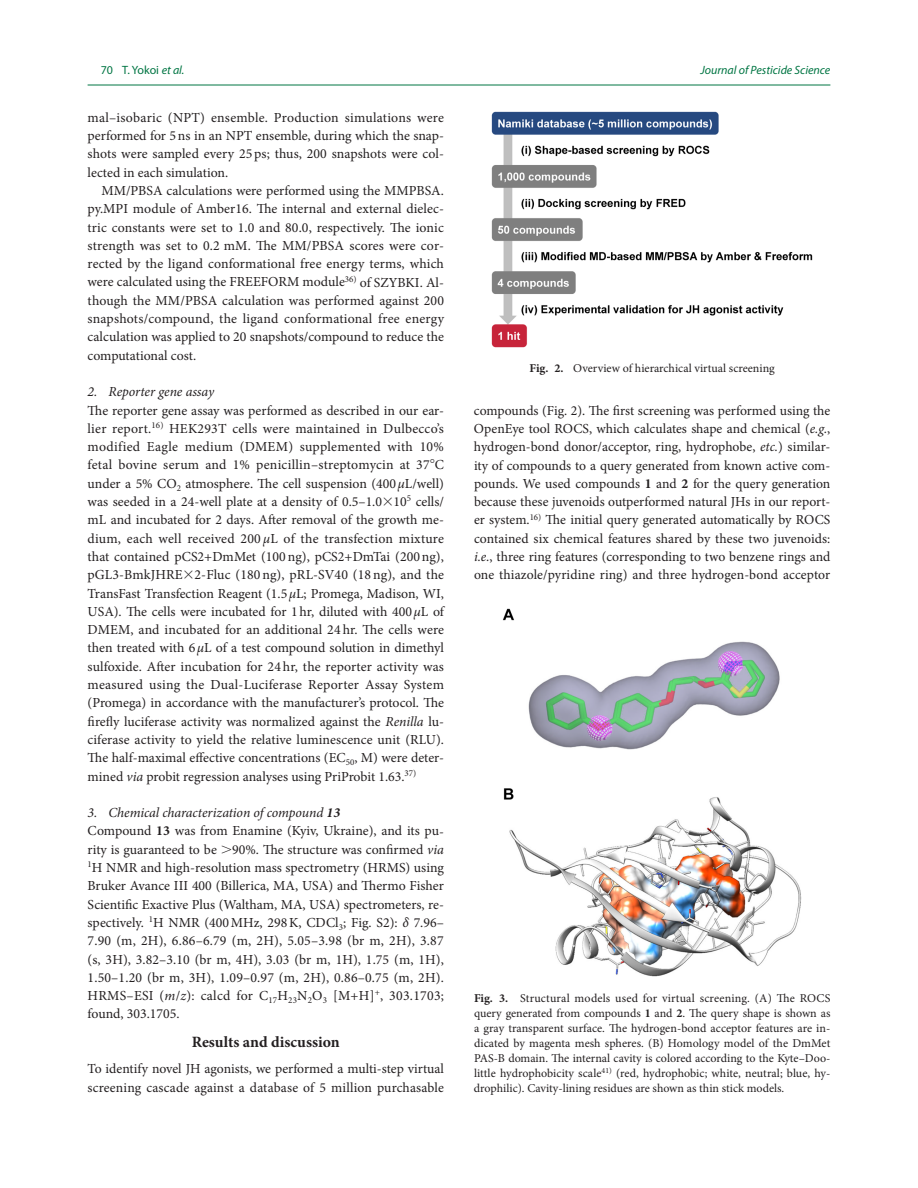
<style>
.page{position:relative;width:918px;height:1188px;background:#fff}
.page>*{position:absolute;margin:0;border:0;box-sizing:border-box;transform-origin:0 0}
.t1{font:700 15.75px "Minion Pro";color:#231f20}
.t2{font:13.8px/18.3px "Minion Pro";color:#231f20;text-align:justify}
.t3{font:italic 13.8px "Minion Pro";letter-spacing:-.005em;color:#231f20}
.t4{font:12px/15px "Minion Pro";color:#231f20;text-align:justify}
.t5{font:italic 12px "Myriad Pro";color:#007543}
.t6{font:12px "Myriad Pro";color:#007543}
.s1{font-style:italic}
.s2{font-weight:700;font-style:italic}
.s3{font-weight:700}
</style>
<div class="page">
<hr style="left:88px;top:85px;width:742px;height:1px;background:#007543">
<img style="left:492px;top:112px;width:320px;height:235px">
<img style="left:503px;top:608px;width:299px;height:369px">
<p class="t6" style="left:101px;top:62px;width:85px">70 T. Yokoi <span class="s1">et al.</span></p>
<p class="t5" style="left:700px;top:62px;width:132px">Journal of Pesticide Science</p>
<p class="t2" style="left:88px;top:108px;width:358px">mal–isobaric (NPT) ensemble. Production simulations were performed for 5ns in an NPT ensemble, during which the snap&shy;shots were sampled every 25 ps; thus, 200 snapshots were col&shy;lected in each simulation.</p>
<p class="t2" style="left:88px;top:182px;width:358px;text-indent:14px">MM/PBSA calculations were performed using the MMPBSA. py.MPI module of Amber16. The internal and external dielec&shy;tric constants were set to 1.0 and 80.0, respectively. The ionic strength was set to 0.2 mM. The MM/PBSA scores were cor&shy;rected by the ligand conformational free energy terms, which were calculated using the FREEFORM module<sup>36)</sup> of SZYBKI. Al&shy;though the MM/PBSA calculation was performed against 200 snapshots/compound, the ligand conformational free energy calculation was applied to 20 snapshots/compound to reduce the computational cost.</p>
<p class="t3" style="left:88px;top:382px;width:128px">2. Reporter gene assay</p>
<p class="t2" style="left:88px;top:401px;width:358px">The reporter gene assay was performed as described in our ear&shy;lier report.<sup>16)</sup> HEK293T cells were maintained in Dulbecco’s modified Eagle medium (DMEM) supplemented with 10% fetal bovine serum and 1% penicillin–streptomycin at 37 C under a 5% CO<sub>2</sub> atmosphere. The cell suspension (400<span class="s1">µ</span>L/well) was seeded in a 24-well plate at a density of 0.5–1.0 10<sup>5</sup> cells/ mL and incubated for 2 days. After removal of the growth me&shy;dium, each well received 200 <span class="s1">µ</span>L of the transfection mixture that contained pCS2+DmMet (100ng), pCS2+DmTai (200ng), pGL3-BmkJHRE 2-Fluc (180 ng), pRL-SV40 (18 ng), and the TransFast Transfection Reagent (1.5<span class="s1">µ</span>L; Promega, Madison, WI, USA). The cells were incubated for 1hr, diluted with 400<span class="s1">µ</span>L of DMEM, and incubated for an additional 24 hr. The cells were then treated with 6<span class="s1">µ</span>L of a test compound solution in dimethyl sulfoxide. After incubation for 24 hr, the reporter activity was measured using the Dual-Luciferase Reporter Assay System (Promega) in accordance with the manufacturer’s protocol. The firefly luciferase activity was normalized against the <span class="s1">Renilla</span> lu&shy;ciferase activity to yield the relative luminescence unit (RLU).<br>The half-maximal effective concentrations (EC<sub>50</sub>, M) were deter&shy;mined <span class="s1">via</span> probit regression analyses using PriProbit 1.63.<sup>37)</sup></p>
<p class="t2" style="left:88px;top:804px;width:358px;text-align:left"><span class="s1">3. Chemical characterization of compound</span> <span class="s2">13<br></span>Compound <span class="s3">13</span> was from Enamine (Kyiv, Ukraine), and its pu&shy;rity is guaranteed to be 90%. The structure was confirmed <span class="s1">via </span><sup>1</sup>H NMR and high-resolution mass spectrometry (HRMS) using Bruker Avance III 400 (Billerica, MA, USA) and Thermo Fisher Scientific Exactive Plus (Waltham, MA, USA) spectrometers, re&shy;spectively. <sup>1</sup>H NMR (400MHz, 298K, CDCl<sub>3</sub>; Fig. S2): <span class="s1">δ</span> 7.96– 7.90 (m, 2H), 6.86–6.79 (m, 2H), 5.05–3.98 (br m, 2H), 3.87 (s, 3H), 3.82–3.10 (br m, 4H), 3.03 (br m, 1H), 1.75 (m, 1H), 1.50–1.20 (br m, 3H), 1.09–0.97 (m, 2H), 0.86–0.75 (m, 2H).<br>HRMS–ESI (<span class="s1">m</span>/<span class="s1">z</span>): calcd for C<sub>17</sub>H<sub>23</sub>N<sub>2</sub>O<sub>3</sub> [M+H]<sup>+</sup>, 303.1703; found, 303.1705.</p>
<p class="t1" style="left:192px;top:1031px;width:150px">Results and discussion</p>
<p class="t2" style="left:88px;top:1060px;width:358px">To identify novel JH agonists, we performed a multi-step virtual screening cascade against a database of 5 million purchasable</p>
<p class="t4" style="left:530px;top:361px;width:247px"><span class="s3">Fig. 2.</span> Overview of hierarchical virtual screening</p>
<p class="t2" style="left:474px;top:401px;width:358px">compounds (Fig. 2). The first screening was performed using the OpenEye tool ROCS, which calculates shape and chemical (<span class="s1">e.g.</span>, hydrogen-bond donor/acceptor, ring, hydrophobe, <span class="s1">etc.</span>) similar&shy;ity of compounds to a query generated from known active com&shy;pounds. We used compounds <span class="s3">1</span> and <span class="s3">2</span> for the query generation because these juvenoids outperformed natural JHs in our report&shy;er system.<sup>16)</sup> The initial query generated automatically by ROCS contained six chemical features shared by these two juvenoids: <span class="s1">i.e.</span>, three ring features (corresponding to two benzene rings and one thiazole/pyridine ring) and three hydrogen-bond acceptor</p>
<p class="t4" style="left:474px;top:991px;width:358px"><span class="s3">Fig. 3.</span> Structural models used for virtual screening. (A) The ROCS query generated from compounds <span class="s3">1</span> and <span class="s3">2</span>. The query shape is shown as a gray transparent surface. The hydrogen-bond acceptor features are in&shy;dicated by magenta mesh spheres. (B) Homology model of the DmMet PAS-B domain. The internal cavity is colored according to the Kyte–Doo&shy;little hydrophobicity scale<sup>41)</sup> (red, hydrophobic; white, neutral; blue, hy&shy;drophilic). Cavity-lining residues are shown as thin stick models.</p>
</div>
